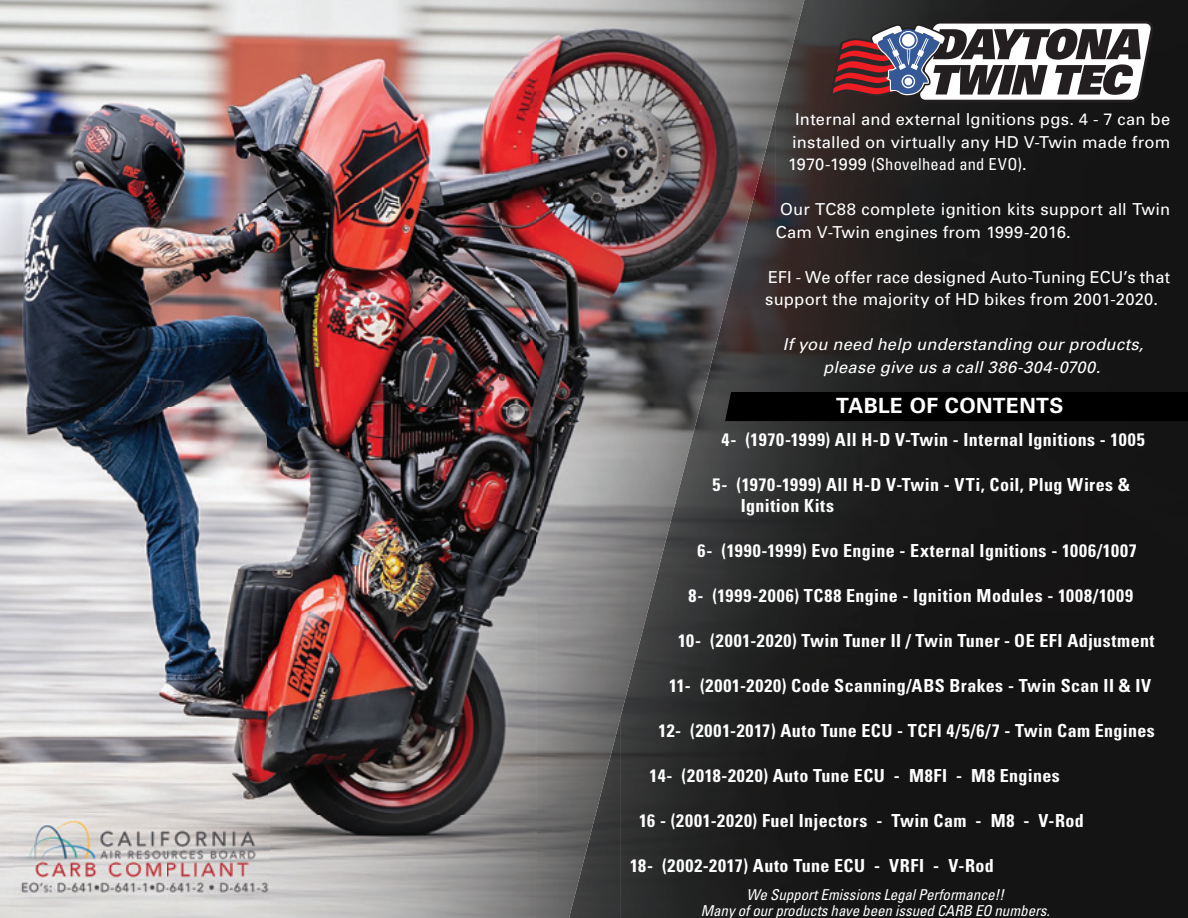
<style>
.page{position:relative;width:1188px;height:918px;background:#fff}
.page>*{position:absolute;margin:0;border:0;box-sizing:border-box;transform-origin:0 0}
.t1{font:700 21px "Univers";letter-spacing:.02em;color:#fff}
.t2{font:700 condensed 18px/21px "Univers";letter-spacing:.025em;color:#fff}
.t3{font:16.5px/22.5px "Univers";letter-spacing:.01em;color:#fff}
.t4{font:italic 16.5px/22.5px "Univers";letter-spacing:.01em;color:#fff;text-align:center}
.t5{font:italic condensed 15px/16.5px "Univers";letter-spacing:-.005em;color:#fff;text-align:center}
.s1{font-stretch:condensed}
</style>
<div class="page">
<img style="left:0;top:0;width:775px;height:204px">
<img style="left:0;top:204px;width:536px;height:612px">
<img style="left:536px;top:204px;width:188px;height:255px">
<img style="left:536px;top:459px;width:136px;height:204px">
<img style="left:536px;top:663px;width:84px;height:204px">
<img style="left:270px;top:816px;width:267px;height:102px">
<img style="left:536px;top:867px;width:33px;height:51px">
<img style="left:775px;top:0;width:413px;height:918px">
<img style="left:724px;top:112px;width:52px;height:806px">
<img style="left:672px;top:313px;width:52px;height:605px">
<img style="left:620px;top:515px;width:52px;height:403px">
<img style="left:569px;top:717px;width:52px;height:201px">
<div style="left:725px;top:392px;width:463px;height:29px;background:#000001"></div>
<svg style="left:829px;top:21px;width:324px;height:81px"></svg>
<img style="left:15px;top:813px;width:255px;height:105px">
<p class="t3" style="left:788px;top:108px;width:384px;text-align:justify;text-indent:8px">Internal and external Ignitions pgs. 4 - 7 can be installed on virtually any HD V-Twin made from 1970-1999 <span class="s1">(Shovelhead and EVO)</span>.</p>
<p class="t3" style="left:776px;top:198px;width:396px">Our TC88 complete ignition kits support all Twin<br>Cam V-Twin engines from 1999-2016.</p>
<p class="t3" style="left:765px;top:266px;width:406px">EFI - We offer race designed Auto-Tuning ECU’s that support the majority of HD bikes from 2001-2020.</p>
<p class="t4" style="left:783px;top:333px;width:362px">If you need help understanding our products, please give us a call 386-304-0700.</p>
<p class="t1" style="left:836px;top:393px;width:229px">TABLE OF CONTENTS</p>
<p class="t2" style="left:722px;top:429px;width:425px">4- (1970-1999) All H-D V-Twin - Internal Ignitions - 1005</p>
<p class="t2" style="left:741px;top:474px;width:391px;text-indent:-28px">5- (1970-1999) All H-D V-Twin - VTi, Coil, Plug Wires &amp;<br>Ignition Kits</p>
<p class="t2" style="left:698px;top:540px;width:441px">6- (1990-1999) Evo Engine - External Ignitions - 1006/1007</p>
<p class="t2" style="left:689px;top:585px;width:446px">8- (1999-2006) TC88 Engine - Ignition Modules - 1008/1009</p>
<p class="t2" style="left:678px;top:630px;width:478px">10- (2001-2020) Twin Tuner II / Twin Tuner - OE EFI Adjustment</p>
<p class="t2" style="left:669px;top:675px;width:484px">11- (2001-2020) Code Scanning/ABS Brakes - Twin Scan II &amp; IV</p>
<p class="t2" style="left:659px;top:720px;width:498px">12- (2001-2017) Auto Tune ECU - TCFI 4/5/6/7 - Twin Cam Engines</p>
<p class="t2" style="left:650px;top:765px;width:412px">14- (2018-2020) Auto Tune ECU - M8FI - M8 Engines</p>
<p class="t2" style="left:639px;top:810px;width:446px">16 - (2001-2020) Fuel Injectors - Twin Cam - M8 - V-Rod</p>
<p class="t2" style="left:630px;top:855px;width:365px">18- (2002-2017) Auto Tune ECU - VRFI - V-Rod</p>
<p class="t5" style="left:701px;top:886px;width:351px">We Support Emissions Legal Performance!!<br>Many of our products have been issued CARB EO numbers.</p>
</div>
